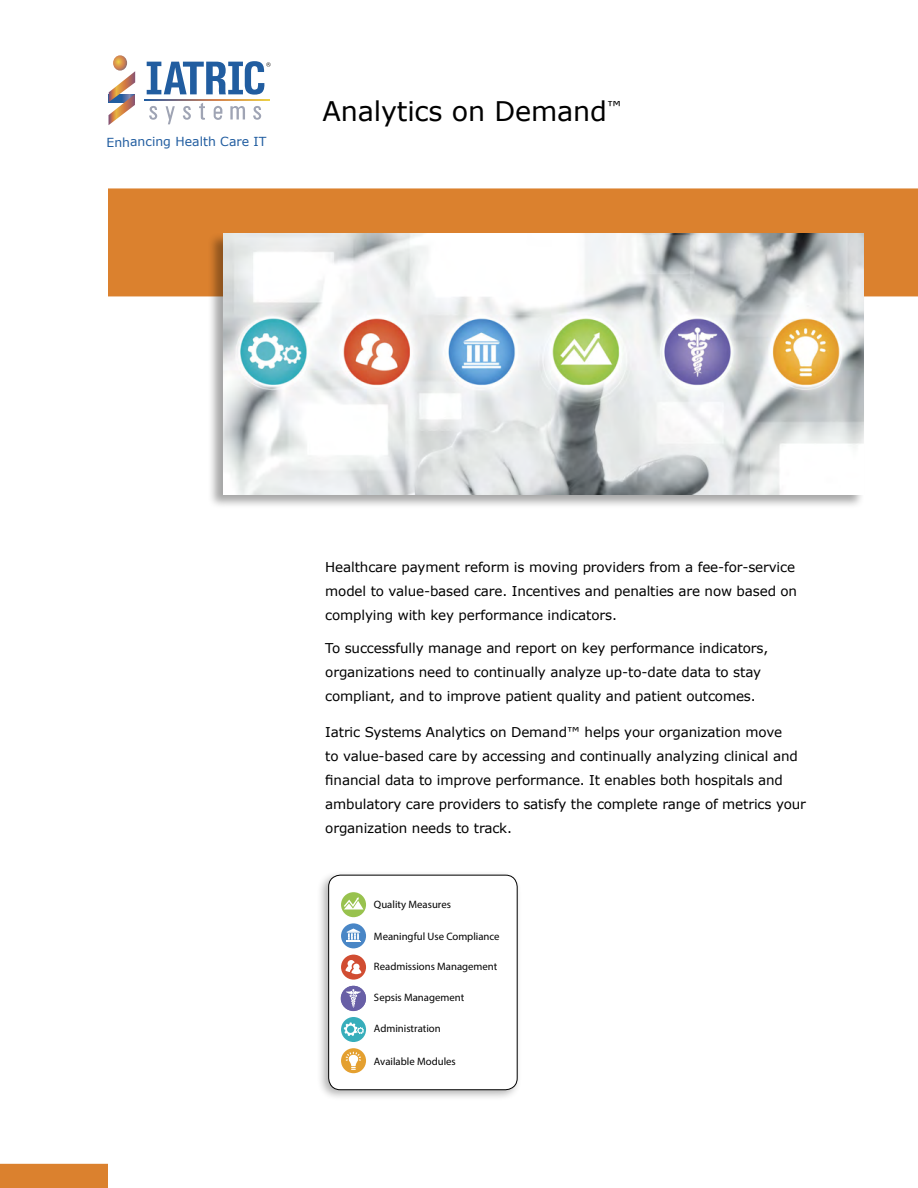
<style>
.page{position:relative;width:918px;height:1188px;background:#fff}
.page>*{position:absolute;margin:0;border:0;box-sizing:border-box;transform-origin:0 0}
.t1{font:27px "Verdana";letter-spacing:-.005em;color:#000}
.t2{font:13.5px/24px "Verdana";letter-spacing:-.01em;color:#000}
.t3{font:12.45px "Verdana";letter-spacing:-.005em;color:#215da0}
.t4{font:10.8px "Myriad Pro";color:#030303}
</style>
<div class="page">
<div style="left:316px;top:870px;width:206px;height:231px;background:#000;opacity:.3"></div>
<div style="left:329px;top:875px;width:188px;height:215px;background:#fff;border-radius:12px"></div>
<div style="left:328px;top:875px;width:190px;height:215px;border:1px solid #000;border-radius:12px"></div>
<svg style="left:109px;top:55px;width:26px;height:70px"></svg>
<svg style="left:145px;top:99px;width:124px;height:1px"></svg>
<svg style="left:199px;top:103px;width:6px;height:17px"></svg>
<svg style="left:230px;top:106px;width:15px;height:13px"></svg>
<svg style="left:149px;top:106px;width:8px;height:14px"></svg>
<svg style="left:183px;top:106px;width:8px;height:14px"></svg>
<svg style="left:253px;top:106px;width:8px;height:14px"></svg>
<svg style="left:214px;top:106px;width:8px;height:14px"></svg>
<svg style="left:166px;top:106px;width:9px;height:18px"></svg>
<svg style="left:147px;top:61px;width:124px;height:34px"></svg>
<div style="left:108px;top:188px;width:810px;height:108px;background:#db812e"></div>
<div style="left:0;top:1164px;width:108px;height:24px;background:#db812e"></div>
<div style="left:208px;top:232px;width:657px;height:278px;background:#000;opacity:.35"></div>
<img style="left:223px;top:233px;width:641px;height:261px">
<svg style="left:341px;top:892px;width:25px;height:25px"></svg>
<svg style="left:344px;top:897px;width:19px;height:12px"></svg>
<div style="left:341px;top:923px;width:25px;height:25px;background:#4986c6;border-radius:50%"></div>
<svg style="left:346px;top:929px;width:15px;height:13px"></svg>
<div style="left:341px;top:955px;width:25px;height:25px;background:#d14d32;border-radius:50%"></div>
<svg style="left:346px;top:960px;width:15px;height:14px"></svg>
<div style="left:341px;top:986px;width:25px;height:25px;background:#685fa6;border-radius:50%"></div>
<svg style="left:346px;top:989px;width:15px;height:19px"></svg>
<div style="left:341px;top:1017px;width:25px;height:25px;background:#37aebb;border-radius:50%"></div>
<svg style="left:344px;top:1023px;width:20px;height:13px"></svg>
<div style="left:341px;top:1048px;width:25px;height:25px;background:#e4a030;border-radius:50%"></div>
<svg style="left:346px;top:1052px;width:15px;height:18px"></svg>
<p class="t3" style="left:107px;top:133px;width:162px">Enhancing Health Care IT</p>
<p class="t1" style="left:322px;top:92px;width:301px">Analytics on Demand<sup>™</sup></p>
<p class="t2" style="left:325px;top:555px;width:473px">Healthcare payment reform is moving providers from a fee-for-service model to value-based care. Incentives and penalties are now based on complying with key performance indicators.</p>
<p class="t2" style="left:325px;top:636px;width:445px">To successfully manage and report on key performance indicators, organizations need to continually analyze up-to-date data to stay compliant, and to improve patient quality and patient outcomes.</p>
<p class="t2" style="left:325px;top:720px;width:482px">Iatric Systems Analytics on Demand™ helps your organization move<br>to value-based care by accessing and continually analyzing clinical and financial data to improve performance. It enables both hospitals and ambulatory care providers to satisfy the complete range of metrics your organization needs to track.</p>
<p class="t4" style="left:374px;top:898px;width:78px">Quality Measures</p>
<p class="t4" style="left:374px;top:929px;width:127px">Meaningful Use Compliance</p>
<p class="t4" style="left:374px;top:960px;width:125px">Readmissions Management</p>
<p class="t4" style="left:374px;top:991px;width:92px">Sepsis Management</p>
<p class="t4" style="left:374px;top:1022px;width:68px">Administration</p>
<p class="t4" style="left:374px;top:1054px;width:83px">Available Modules</p>
</div>
